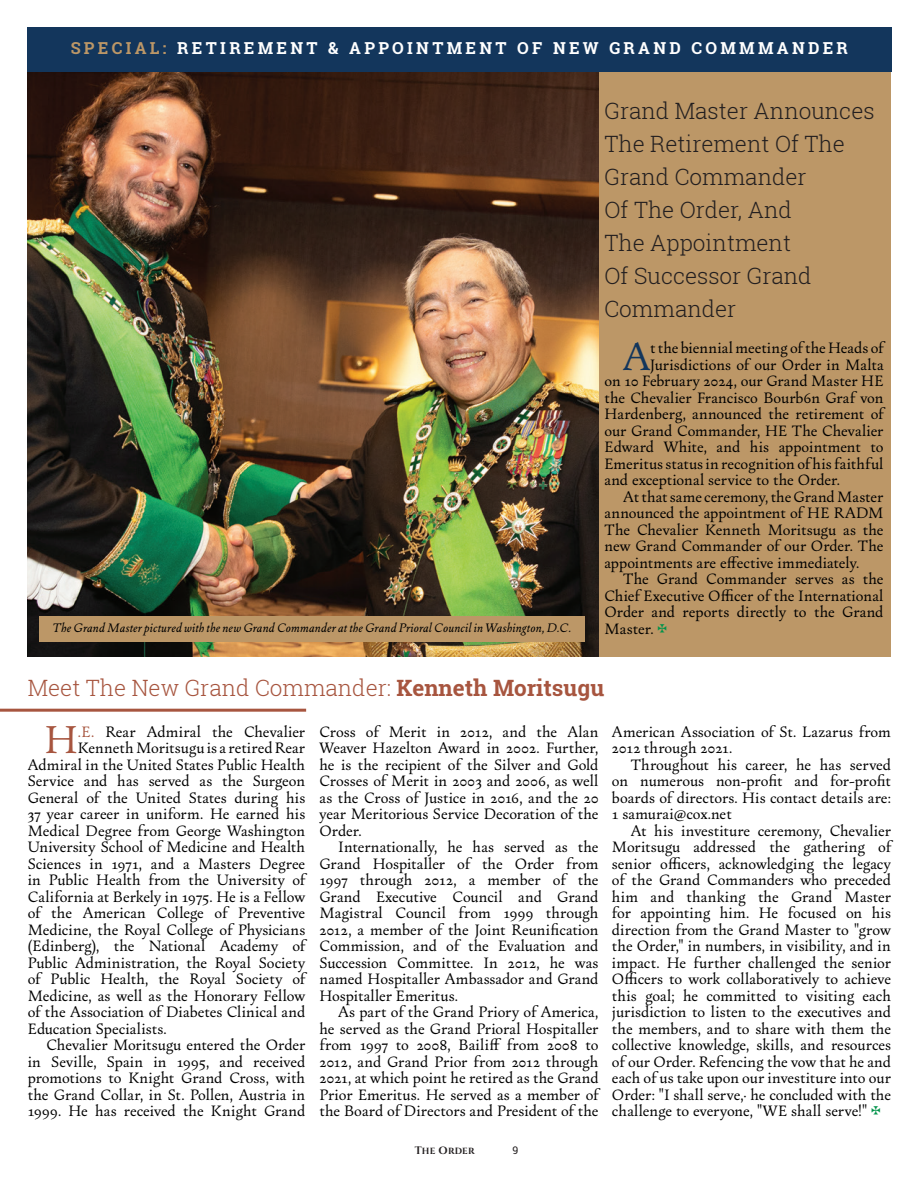
<style>
.page{position:relative;width:918px;height:1188px;background:#fff}
.page>*{position:absolute;margin:0;border:0;box-sizing:border-box;transform-origin:0 0}
.t1{font:42.6px "Change";color:#13365c}
.t2{font:42.6px "Change";color:#a7553f}
.t3{font:300 22.5px/33px "Roboto Slab";color:#231f20}
.t4{font:300 22.5px "Roboto Slab";color:#a7553f}
.t5{font:16.5px "Change";color:#000}
.t6{font:700 16.5px "Roboto Slab";letter-spacing:.2em;color:#fff}
.t7{font:16.5px "Change";letter-spacing:.02em;color:#000}
.t8{font:italic 13.5px "Change";letter-spacing:.01em;color:#000}
.t9{font:10.5px "Roboto Slab";color:#231f20}
.t10{font:8.85px "Cinzel Regular SC850";letter-spacing:.015em;color:#231f20}
.s1{color:#bc9767}
.s2{font-family:"Arial Unicode MS";color:#00934a}
.s3{font-weight:700}
.s4{color:#a7553f}
.s5{font-size:10.5px}
</style>
<div class="page">
<hr style="left:0;top:709px;width:306px;height:3px;background:#a7553f">
<div style="left:585px;top:73px;width:306px;height:584px;background:#bc9767"></div>
<div style="left:27px;top:27px;width:865px;height:45px;background:#13365c"></div>
<img style="left:27px;top:73px;width:572px;height:584px">
<div style="left:39px;top:616px;width:546px;height:26px;background:#bc9767"></div>
<p class="t6" style="left:71px;top:37px;width:779px"><span class="s1">SPECIAL:</span> RETIREMENT &amp; APPOINTMENT OF NEW GRAND COMMMANDER</p>
<p class="t8" style="left:53px;top:620px;width:520px">The Grand Master pictured with the new Grand Commander at the Grand Prioral Council in Washington, D.C.</p>
<p class="t3" style="left:605px;top:94px;width:272px">Grand Master Announces<br>The Retirement Of The<br>Grand Commander<br>Of The Order, And<br>The Appointment<br>Of Successor Grand<br>Commander</p>
<p class="t1" style="left:623px;top:328px;width:29px">A</p>
<p class="t5" style="left:650px;top:337px;width:235px">t the biennial meeting of the Heads of</p>
<p class="t5" style="left:650px;top:354px;width:235px">Jurisdictions of our Order in Malta</p>
<p class="t5" style="left:604px;top:370px;width:281px">on 10 February 2024, our Grand Master HE</p>
<p class="t5" style="left:604px;top:387px;width:281px">the Chevalier Francisco Bourb6n Graf von</p>
<p class="t5" style="left:604px;top:403px;width:280px">Hardenberg, announced the retirement of</p>
<p class="t5" style="left:604px;top:420px;width:281px">our Grand Commander, HE The Chevalier</p>
<p class="t5" style="left:604px;top:436px;width:281px">Edward White, and his appointment to</p>
<p class="t5" style="left:604px;top:453px;width:281px">Emeritus status in recognition of his faithful</p>
<p class="t5" style="left:604px;top:469px;width:237px">and exceptional service to the Order.</p>
<p class="t5" style="left:623px;top:486px;width:262px">At that same ceremony, the Grand Master</p>
<p class="t5" style="left:604px;top:502px;width:281px">announced the appointment of HE RADM</p>
<p class="t5" style="left:604px;top:519px;width:281px">The Chevalier Kenneth Moritsugu as the</p>
<p class="t5" style="left:604px;top:535px;width:280px">new Grand Commander of our Order. The</p>
<p class="t5" style="left:604px;top:552px;width:256px">appointments are effective immediately.</p>
<p class="t5" style="left:623px;top:568px;width:262px">The Grand Commander serves as the</p>
<p class="t5" style="left:604px;top:585px;width:280px">Chief Executive Officer of the International</p>
<p class="t5" style="left:604px;top:601px;width:280px">Order and reports directly to the Grand</p>
<p class="t5" style="left:604px;top:618px;width:64px">Master. <span class="s2">✠</span></p>
<p class="t4" style="left:28px;top:672px;width:578px">Meet The New Grand Commander: <span class="s3">Kenneth Moritsugu</span></p>
<p class="t2" style="left:45px;top:711px;width:35px">H</p>
<p class="t5" style="left:78px;top:720px;width:229px"><span class="s4">.E.</span> Rear Admiral the Chevalier</p>
<p class="t5" style="left:78px;top:737px;width:229px">Kenneth Moritsugu is a retired Rear</p>
<p class="t5" style="left:28px;top:753px;width:279px">Admiral in the United States Public Health</p>
<p class="t5" style="left:28px;top:770px;width:279px">Service and has served as the Surgeon</p>
<p class="t5" style="left:28px;top:786px;width:279px">General of the United States during his</p>
<p class="t5" style="left:28px;top:803px;width:279px">37 year career in uniform. He earned his</p>
<p class="t5" style="left:28px;top:819px;width:279px">Medical Degree from George Washington</p>
<p class="t5" style="left:28px;top:836px;width:279px">University School of Medicine and Health</p>
<p class="t5" style="left:28px;top:852px;width:279px">Sciences in 1971, and a Masters Degree</p>
<p class="t5" style="left:28px;top:869px;width:279px">in Public Health from the University of</p>
<p class="t5" style="left:28px;top:885px;width:279px">California at Berkely in 1975. He is a Fellow</p>
<p class="t5" style="left:28px;top:902px;width:279px">of the American College of Preventive</p>
<p class="t5" style="left:28px;top:918px;width:279px">Medicine, the Royal College of Physicians</p>
<p class="t5" style="left:28px;top:935px;width:279px">(Edinberg), the National Academy of</p>
<p class="t5" style="left:28px;top:951px;width:279px">Public Administration, the Royal Society</p>
<p class="t5" style="left:28px;top:968px;width:279px">of Public Health, the Royal Society of</p>
<p class="t5" style="left:28px;top:984px;width:279px">Medicine, as well as the Honorary Fellow</p>
<p class="t5" style="left:28px;top:1001px;width:279px">of the Association of Diabetes Clinical and</p>
<p class="t5" style="left:28px;top:1017px;width:141px">Education Specialists.</p>
<p class="t5" style="left:46px;top:1034px;width:260px">Chevalier Moritsugu entered the Order</p>
<p class="t5" style="left:28px;top:1050px;width:279px">in Seville, Spain in 1995, and received</p>
<p class="t5" style="left:28px;top:1067px;width:279px">promotions to Knight Grand Cross, with</p>
<p class="t5" style="left:28px;top:1083px;width:279px">the Grand Collar, in St. Pollen, Austria in</p>
<p class="t5" style="left:28px;top:1100px;width:279px">1999. He has received the Knight Grand</p>
<p class="t5" style="left:320px;top:720px;width:281px">Cross of Merit in 2012, and the Alan</p>
<p class="t5" style="left:320px;top:737px;width:280px">Weaver Hazelton Award in 2002. Further,</p>
<p class="t5" style="left:320px;top:753px;width:280px">he is the recipient of the Silver and Gold</p>
<p class="t5" style="left:320px;top:770px;width:281px">Crosses of Merit in 2003 and 2006, as well</p>
<p class="t5" style="left:320px;top:786px;width:280px">as the Cross of Justice in 2016, and the 20</p>
<p class="t5" style="left:320px;top:803px;width:280px">year Meritorious Service Decoration of the</p>
<p class="t5" style="left:320px;top:819px;width:44px">Order.</p>
<p class="t5" style="left:338px;top:836px;width:262px">Internationally, he has served as the</p>
<p class="t5" style="left:320px;top:852px;width:281px">Grand Hospitaller of the Order from</p>
<p class="t5" style="left:320px;top:869px;width:281px">1997 through 2012, a member of the</p>
<p class="t5" style="left:320px;top:885px;width:280px">Grand Executive Council and Grand</p>
<p class="t5" style="left:320px;top:902px;width:281px">Magistral Council from 1999 through</p>
<p class="t5" style="left:320px;top:918px;width:280px">2012, a member of the Joint Reunification</p>
<p class="t5" style="left:320px;top:935px;width:280px">Commission, and of the Evaluation and</p>
<p class="t5" style="left:320px;top:951px;width:281px">Succession Committee. In 2012, he was</p>
<p class="t5" style="left:320px;top:968px;width:281px">named Hospitaller Ambassador and Grand</p>
<p class="t5" style="left:320px;top:984px;width:140px">Hospitaller Emeritus.</p>
<p class="t5" style="left:338px;top:1001px;width:262px">As part of the Grand Priory of America,</p>
<p class="t5" style="left:320px;top:1017px;width:281px">he served as the Grand Prioral Hospitaller</p>
<p class="t7" style="left:320px;top:1034px;width:281px">from 1997 to 2008, Bailiff from 2008 to</p>
<p class="t5" style="left:320px;top:1050px;width:280px">2012, and Grand Prior from 2012 through</p>
<p class="t5" style="left:320px;top:1067px;width:281px">2021, at which point he retired as the Grand</p>
<p class="t5" style="left:320px;top:1083px;width:281px">Prior Emeritus. He served as a member of</p>
<p class="t5" style="left:320px;top:1100px;width:281px">the Board of Directors and President of the</p>
<p class="t5" style="left:612px;top:720px;width:280px">American Association of St. Lazarus from</p>
<p class="t5" style="left:612px;top:737px;width:122px">2012 through 2021.</p>
<p class="t5" style="left:631px;top:753px;width:262px">Throughout his career, he has served</p>
<p class="t5" style="left:612px;top:770px;width:281px">on numerous non-profit and for-profit</p>
<p class="t5" style="left:612px;top:786px;width:280px">boards of directors. His contact details are:</p>
<p class="t5" style="left:612px;top:803px;width:121px">1 samurai@cox.net</p>
<p class="t5" style="left:631px;top:819px;width:262px">At his investiture ceremony, Chevalier</p>
<p class="t5" style="left:612px;top:836px;width:280px">Moritsugu addressed the gathering of</p>
<p class="t5" style="left:612px;top:852px;width:280px">senior officers, acknowledging the legacy</p>
<p class="t5" style="left:612px;top:869px;width:280px">of the Grand Commanders who preceded</p>
<p class="t5" style="left:612px;top:885px;width:281px">him and thanking the Grand Master</p>
<p class="t5" style="left:612px;top:902px;width:280px">for appointing him. He focused on his</p>
<p class="t5" style="left:612px;top:918px;width:280px">direction from the Grand Master to "grow</p>
<p class="t5" style="left:612px;top:935px;width:280px">the Order," in numbers, in visibility, and in</p>
<p class="t5" style="left:612px;top:951px;width:281px">impact. He further challenged the senior</p>
<p class="t5" style="left:612px;top:968px;width:281px">Officers to work collaboratively to achieve</p>
<p class="t5" style="left:612px;top:984px;width:281px">this goal; he committed to visiting each</p>
<p class="t5" style="left:612px;top:1001px;width:280px">jurisdiction to listen to the executives and</p>
<p class="t5" style="left:612px;top:1017px;width:281px">the members, and to share with them the</p>
<p class="t5" style="left:612px;top:1034px;width:281px">collective knowledge, skills, and resources</p>
<p class="t5" style="left:612px;top:1050px;width:281px">of our Order. Refencing the vow that he and</p>
<p class="t5" style="left:612px;top:1067px;width:280px">each of us take upon our investiture into our</p>
<p class="t5" style="left:612px;top:1083px;width:281px">Order: "I shall serve,· he concluded with the</p>
<p class="t5" style="left:612px;top:1100px;width:270px">challenge to everyone, "WE shall serve!" <span class="s2">✠</span></p>
<p class="t10" style="left:415px;top:1145px;width:61px"><span class="s5">T</span>HE <span class="s5">O</span>RDER</p>
<p class="t9" style="left:513px;top:1143px;width:7px">9</p>
</div>
